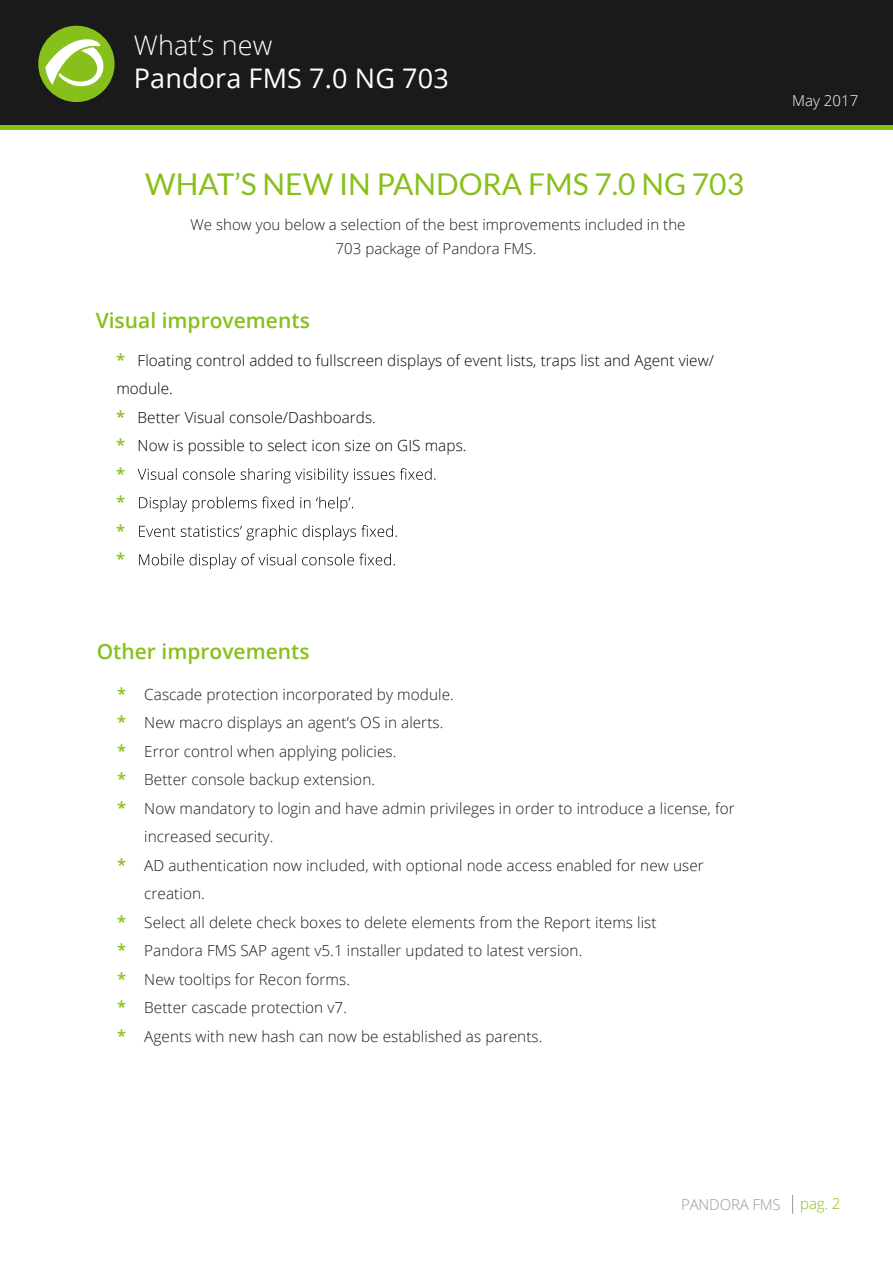
<style>
.page{position:relative;width:893px;height:1263px;background:#fff}
.page>*{position:absolute;margin:0;border:0;box-sizing:border-box;transform-origin:0 0}
.t1{font:30px "Lato";color:#87c01a}
.t2{font:27px "Open Sans";letter-spacing:.005em;color:#fff}
.t3{font:300 27px "Open Sans";letter-spacing:.005em;color:#fff}
.t4{font:600 21px "Open Sans";color:#87c01a}
.t5{font:600 16.5px/28.5px "Open Sans";color:#87c01a;text-align:justify}
.t6{font:300 15.3px "Open Sans";letter-spacing:.005em;color:#1a1a1a}
.t7{font:300 15.3px/28.5px "Open Sans";letter-spacing:.005em;color:#000}
.t8{font:300 15px/24px "Open Sans";letter-spacing:.005em;color:#1a1a1a;text-align:center}
.t9{font:300 15px "Open Sans";letter-spacing:-.01em;color:#999}
.t10{font:300 15px "Open Sans";letter-spacing:.005em;color:#fff}
.t11{font:300 15px "Open Sans";color:#87c01a}
.s1{font-weight:600;font-size:16.5px;color:#87c01a}
</style>
<div class="page">
<svg style="left:792px;top:1195px;width:1px;height:19px"></svg>
<div style="left:0;top:0;width:893px;height:130px;background:#1a1a1a"></div>
<div style="left:38px;top:26px;width:77px;height:76px;background:#87c01a;border-radius:50%"></div>
<svg style="left:45px;top:39px;width:59px;height:47px"></svg>
<hr style="left:0;top:126px;width:893px;height:4px;background:#87c01a">
<svg style="left:138px;top:468px;width:297px;height:15px"></svg>
<svg style="left:139px;top:496px;width:214px;height:16px"></svg>
<svg style="left:139px;top:525px;width:258px;height:15px"></svg>
<svg style="left:139px;top:553px;width:256px;height:16px"></svg>
<h2 class="t3" style="left:134px;top:27px;width:140px">What’s new</h2>
<h2 class="t2" style="left:134px;top:60px;width:316px">Pandora FMS 7.0 NG 703</h2>
<h1 class="t1" style="left:145px;top:167px;width:600px">WHAT’S NEW IN PANDORA FMS 7.0 NG 703</h1>
<p class="t8" style="left:190px;top:213px;width:496px">We show you below a selection of the best improvements included in the<br>703 package of Pandora FMS.</p>
<h3 class="t4" style="left:96px;top:305px;width:216px">Visual improvements</h3>
<p class="t7" style="left:116px;top:345px;width:599px"><span class="s1">*</span> Floating control added to fullscreen displays of event lists, traps list and Agent view/ module.<br><span class="s1">*</span> Better Visual console/Dashboards.<br><span class="s1">*</span> Now is possible to select icon size on GIS maps.</p>
<p class="t5" style="left:116px;top:459px;width:11px">* * * *</p>
<h3 class="t4" style="left:97px;top:637px;width:214px">Other improvements</h3>
<p class="t6" style="left:117px;top:683px;width:338px"><span class="s1">*</span> Cascade protection incorporated by module.</p>
<p class="t6" style="left:117px;top:712px;width:328px"><span class="s1">*</span> New macro displays an agent’s OS in alerts.</p>
<p class="t6" style="left:117px;top:740px;width:281px"><span class="s1">*</span> Error control when applying policies.</p>
<p class="t6" style="left:117px;top:769px;width:259px"><span class="s1">*</span> Better console backup extension.</p>
<p class="t6" style="left:117px;top:797px;width:619px"><span class="s1">*</span> Now mandatory to login and have admin privileges in order to introduce a license, for</p>
<p class="t6" style="left:144px;top:826px;width:131px">increased security.</p>
<p class="t6" style="left:117px;top:854px;width:588px"><span class="s1">*</span> AD authentication now included, with optional node access enabled for new user</p>
<p class="t6" style="left:144px;top:883px;width:62px">creation.</p>
<p class="t6" style="left:117px;top:911px;width:541px"><span class="s1">*</span> Select all delete check boxes to delete elements from the Report items list</p>
<p class="t6" style="left:117px;top:940px;width:467px"><span class="s1">*</span> Pandora FMS SAP agent v5.1 installer updated to latest version.</p>
<p class="t6" style="left:117px;top:968px;width:234px"><span class="s1">*</span> New tooltips for Recon forms.</p>
<p class="t6" style="left:117px;top:997px;width:231px"><span class="s1">*</span> Better cascade protection v7.</p>
<p class="t6" style="left:117px;top:1025px;width:427px"><span class="s1">*</span> Agents with new hash can now be established as parents.</p>
<p class="t10" style="left:792px;top:90px;width:68px">May 2017</p>
<p class="t9" style="left:681px;top:1194px;width:101px">PANDORA FMS</p>
<p class="t11" style="left:800px;top:1193px;width:42px">pag. 2</p>
</div>
